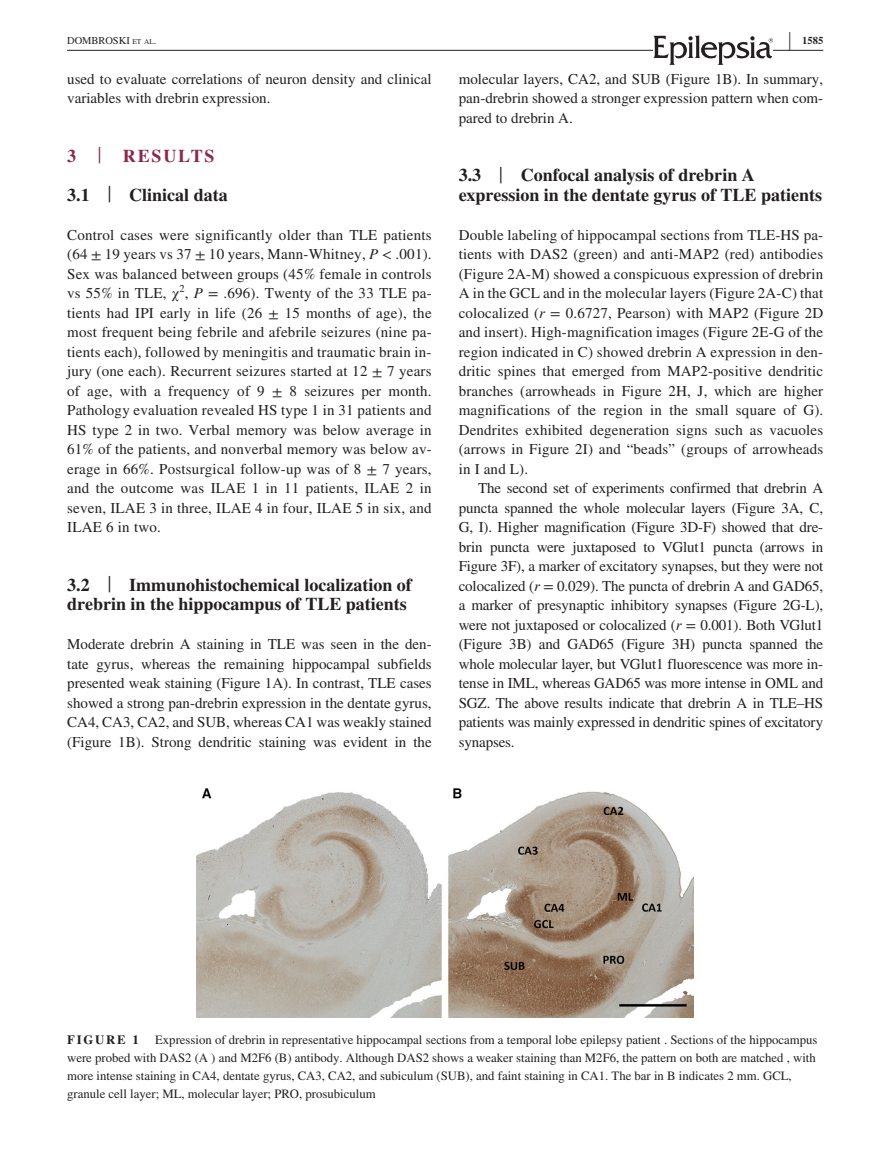
<style>
.page{position:relative;width:893px;height:1174px;background:#fff}
.page>*{position:absolute;margin:0;border:0;box-sizing:border-box;transform-origin:0 0}
.t1{font:700 25.95px "STIX";color:#231f20;scale:.36 1}
.t2{font:700 18px/19.5px "STIX";color:#231f20}
.t3{font:15px/19.5px "STIX";color:#231f20;text-align:justify}
.t4{font:12.75px/18px "STIX";color:#231f20}
.t5{font:700 12.75px "STIX";letter-spacing:.14em;color:#231f20}
.t6{font:10.5px "STIX";color:#231f20}
.t7{font:700 10.5px "STIX";color:#231f20}
.t8{font:10.5px "STIX";color:#231f20}
.s1{font-size:7.35px}
.s2{color:#8c284e}
.s3{font-weight:400;font-size:23.7px;color:#8c284e}
.s4{font-weight:400;font-size:23.7px}
.s5{font-style:italic}
</style>
<div class="page">
<hr style="left:67px;top:50px;width:756px;height:1px;background:#231f20">
<svg style="left:653px;top:35px;width:120px;height:30px"></svg>
<img style="left:196px;top:788px;width:498px;height:229px">
<h1 class="t1" style="left:789px;top:26px;width:7px">|</h1>
<p class="t6" style="left:67px;top:33px;width:91px">DOMBROSKI <span class="s1">et al</span>.</p>
<p class="t7" style="left:802px;top:34px;width:22px">1585</p>
<p class="t3" style="left:67px;top:70px;width:366px">used to evaluate correlations of neuron density and clinical variables with drebrin expression.</p>
<p class="t3" style="left:459px;top:70px;width:366px">molecular layers, CA2, and SUB (Figure 1B). In summary, pan-drebrin showed a stronger expression pattern when com&shy;pared to drebrin A.</p>
<p class="t2" style="left:67px;top:136px;width:162px;line-height:39px"><span class="s2">3</span> <span class="s3">|</span> <span class="s2">RESULTS<br></span>3.1 <span class="s4">|</span> Clinical data</p>
<p class="t3" style="left:67px;top:226px;width:366px">Control cases were significantly older than TLE patients (64 ± 19 years vs 37 ± 10 years, Mann-Whitney, <span class="s5">P</span> &lt; .001).<br>Sex was balanced between groups (45% female in controls vs 55% in TLE, χ , <span class="s5">P</span> = .696). Twenty of the 33 TLE pa-</p>
<p class="t8" style="left:179px;top:281px;width:7px">2</p>
<p class="t3" style="left:67px;top:304px;width:366px">tients had IPI early in life (26 ± 15 months of age), the most frequent being febrile and afebrile seizures (nine pa&shy;tients each), followed by meningitis and traumatic brain in&shy;jury (one each). Recurrent seizures started at 12 ± 7 years of age, with a frequency of 9 ± 8 seizures per month.<br>Pathology evaluation revealed HS type 1 in 31 patients and HS type 2 in two. Verbal memory was below average in 61% of the patients, and nonverbal memory was below av&shy;erage in 66%. Postsurgical follow-up was of 8 ± 7 years, and the outcome was ILAE 1 in 11 patients, ILAE 2 in seven, ILAE 3 in three, ILAE 4 in four, ILAE 5 in six, and ILAE 6 in two.</p>
<p class="t2" style="left:67px;top:575px;width:346px">3.2 <span class="s4">|</span> Immunohistochemical localization of drebrin in the hippocampus of TLE patients</p>
<p class="t3" style="left:67px;top:635px;width:366px">Moderate drebrin A staining in TLE was seen in the den&shy;tate gyrus, whereas the remaining hippocampal subfields presented weak staining (Figure 1A). In contrast, TLE cases showed a strong pan-drebrin expression in the dentate gyrus, CA4, CA3, CA2, and SUB, whereas CA1 was weakly stained (Figure 1B). Strong dendritic staining was evident in the</p>
<p class="t2" style="left:459px;top:165px;width:365px">3.3 <span class="s4">|</span> Confocal analysis of drebrin A expression in the dentate gyrus of TLE patients</p>
<p class="t3" style="left:459px;top:226px;width:366px">Double labeling of hippocampal sections from TLE-HS pa&shy;tients with DAS2 (green) and anti-MAP2 (red) antibodies (Figure 2A-M) showed a conspicuous expression of drebrin A in the GCL and in the molecular layers (Figure 2A-C) that colocalized (<span class="s5">r</span> = 0.6727, Pearson) with MAP2 (Figure 2D and insert). High-magnification images (Figure 2E-G of the region indicated in C) showed drebrin A expression in den&shy;dritic spines that emerged from MAP2-positive dendritic branches (arrowheads in Figure 2H, J, which are higher magnifications of the region in the small square of G).<br>Dendrites exhibited degeneration signs such as vacuoles (arrows in Figure 2I) and “beads” (groups of arrowheads in I and L).</p>
<p class="t3" style="left:459px;top:479px;width:366px;text-indent:20px">The second set of experiments confirmed that drebrin A puncta spanned the whole molecular layers (Figure 3A, C, G, I). Higher magnification (Figure 3D-F) showed that dre&shy;brin puncta were juxtaposed to VGlut1 puncta (arrows in Figure 3F), a marker of excitatory synapses, but they were not colocalized (<span class="s5">r</span> = 0.029). The puncta of drebrin A and GAD65, a marker of presynaptic inhibitory synapses (Figure 2G-L), were not juxtaposed or colocalized (<span class="s5">r</span> = 0.001). Both VGlut1 (Figure 3B) and GAD65 (Figure 3H) puncta spanned the whole molecular layer, but VGlut1 fluorescence was more in&shy;tense in IML, whereas GAD65 was more intense in OML and SGZ. The above results indicate that drebrin A in TLE–HS patients was mainly expressed in dendritic spines of excitatory synapses.</p>
<p class="t5" style="left:67px;top:1032px;width:73px">FIGURE 1</p>
<p class="t4" style="left:67px;top:1031px;width:752px;text-indent:88px">Expression of drebrin in representative hippocampal sections from a temporal lobe epilepsy patient . Sections of the hippocampus were probed with DAS2 (A ) and M2F6 (B) antibody. Although DAS2 shows a weaker staining than M2F6, the pattern on both are matched , with more intense staining in CA4, dentate gyrus, CA3, CA2, and subiculum (SUB), and faint staining in CA1. The bar in B indicates 2 mm. GCL, granule cell layer; ML, molecular layer; PRO, prosubiculum</p>
</div>
